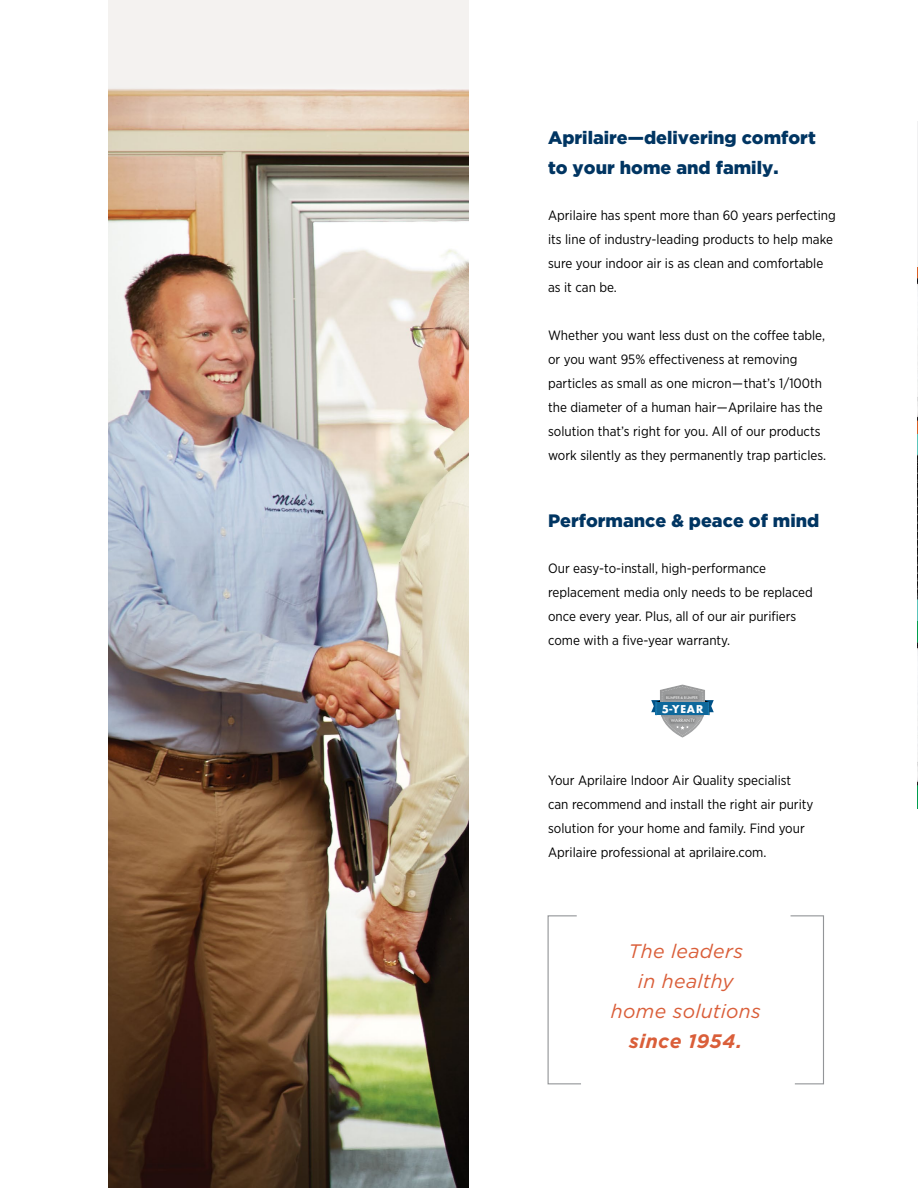
<style>
.page{position:relative;width:918px;height:1188px;background:#fff}
.page>*{position:absolute;margin:0;border:0;box-sizing:border-box;transform-origin:0 0}
.t1{font:italic 19.5px/30px "Gotham";letter-spacing:.015em;color:#da5e39;text-align:center}
.t2{font:italic 700 19.5px "Gotham";letter-spacing:.025em;color:#da5e39}
.t3{font:900 18px/30px "Gotham";color:#003562}
.t4{font:13.5px/24px "Gotham Narrow";color:#000}
.t5{font:700 10.5px "Futura LT Pro";color:#fff}
.t6{font:500 4.35px "Futura LT Pro";letter-spacing:.02em;color:#fff}
.t7{font:500 3.75px "Futura LT Pro";color:#fff}
.s1{font-family:"Gelato Script";font-weight:400}
</style>
<div class="page">
<div style="left:108px;top:0;width:361px;height:1188px;background:#f4f2f0"></div>
<img style="left:108px;top:89px;width:361px;height:1099px">
<svg style="left:790px;top:915px;width:34px;height:170px"></svg>
<svg style="left:547px;top:915px;width:34px;height:170px"></svg>
<svg style="left:651px;top:685px;width:63px;height:53px"></svg>
<div style="left:657px;top:699px;width:52px;height:20px;background:#0068a3;opacity:.56"></div>
<div style="left:664px;top:694px;width:36px;height:7px;background:#878888"></div>
<div style="left:668px;top:716px;width:29px;height:9px;background:#000;opacity:.4"></div>
<hr style="left:917px;top:621px;width:1px;height:187px;background:#009d4e">
<img style="left:917px;top:642px;width:1px;height:144px">
<hr style="left:917px;top:434px;width:1px;height:187px;background:#5cc4ba">
<img style="left:917px;top:454px;width:1px;height:146px">
<hr style="left:917px;top:267px;width:1px;height:167px;background:#db6127">
<img style="left:917px;top:278px;width:1px;height:143px">
<hr style="left:917px;top:121px;width:1px;height:146px;background:#f99d20">
<h2 class="t3" style="left:548px;top:122px;width:269px">AprilaireÑdelivering comfort to your home and family.</h2>
<p class="t4" style="left:548px;top:203px;width:289px">Aprilaire has spent more than 60 years perfecting its line of industry-leading products to help make sure your indoor air is as clean and comfortable as it can be.</p>
<p class="t4" style="left:548px;top:323px;width:280px">Whether you want less dust on the coffee table, or you want 95% effectiveness at removing particles as small as one micron—that’s 1/100th the diameter of a human hair—Aprilaire has the solution that’s right for you. All of our products work silently as they permanently trap particles.</p>
<h2 class="t3" style="left:548px;top:506px;width:273px">Performance &amp; peace of mind</h2>
<p class="t4" style="left:548px;top:556px;width:266px">Our easy-to-install, high-performance replacement media only needs to be replaced once every year. Plus, all of our air purifiers come with a five-year warranty.</p>
<p class="t7" style="left:666px;top:695px;width:33px">BUMPER <span class="s1">to</span> BUMPER</p>
<p class="t6" style="left:671px;top:717px;width:26px">WARRANTY</p>
<p class="t5" style="left:662px;top:701px;width:43px">5-YEAR</p>
<p class="t4" style="left:548px;top:767px;width:267px">Your Aprilaire Indoor Air Quality specialist can recommend and install the right air purity solution for your home and family. Find your Aprilaire professional at aprilaire.com.</p>
<h1 class="t1" style="left:611px;top:936px;width:151px">The leaders<br>in healthy home solutions</h1>
<h1 class="t2" style="left:629px;top:1030px;width:115px">since 1954.</h1>
</div>
